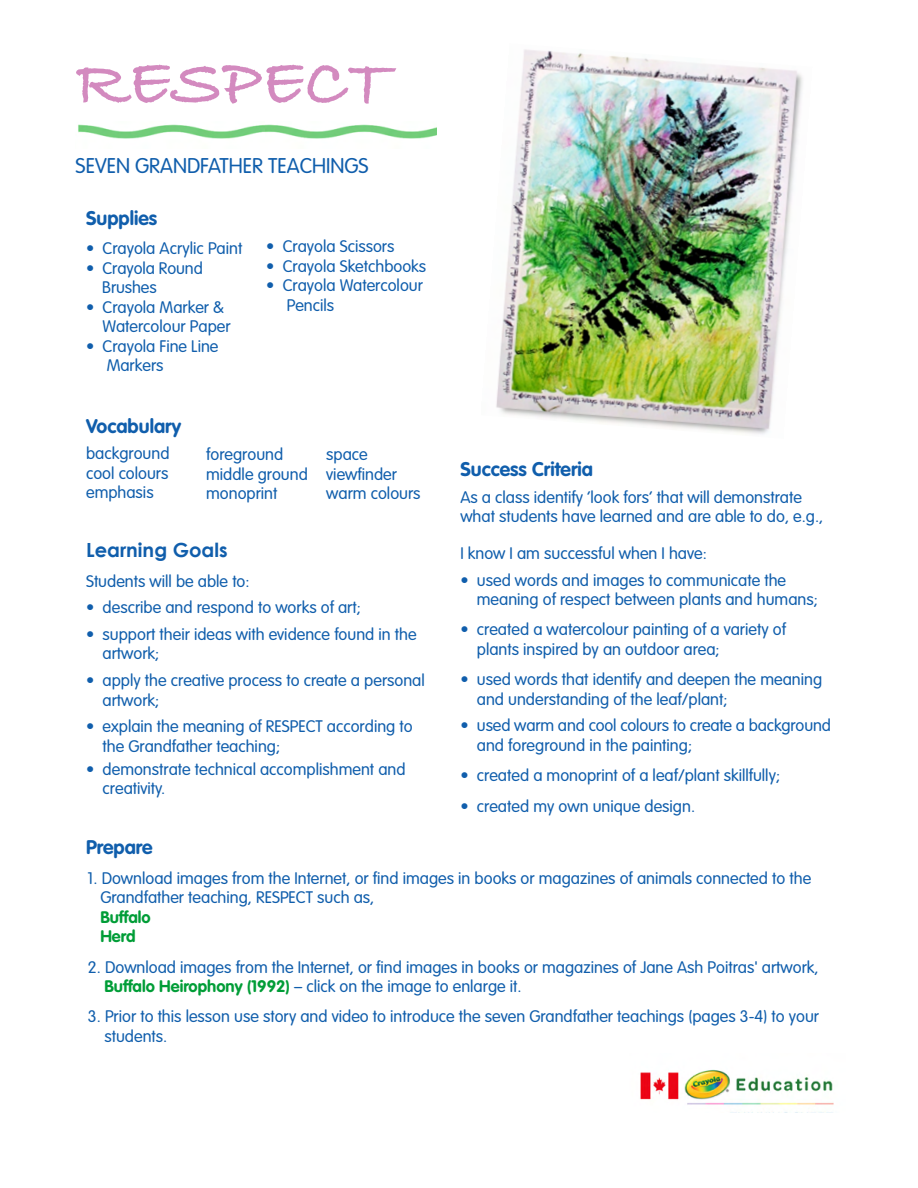
<style>
.page{position:relative;width:918px;height:1188px;background:#fff}
.page>*{position:absolute;margin:0;border:0;box-sizing:border-box;transform-origin:0 0}
.t1{font:700 69px "Bradley Hand ITCTT";color:#d38abf}
.t2{font:300 21px "VAG Rounded";color:#105eac}
.t3{font:700 19.5px "VAG Rounded";color:#105eac}
.t4{font:700 19.5px "Century Gothic";color:#105eac}
.t5{font:300 16.5px/19.5px "VAG Rounded";color:#105eac}
.t6{font:700 16.5px "VAG Rounded";color:#009d37}
.s1{font-weight:700;color:#009d37}
</style>
<div class="page">
<img style="left:78px;top:124px;width:358px;height:15px">
<img style="left:496px;top:49px;width:307px;height:385px">
<img style="left:640px;top:1069px;width:194px;height:36px">
<p class="t1" style="left:76px;top:43px;width:316px">RESPECT</p>
<p class="t2" style="left:76px;top:157px;width:294px">SEVEN GRANDFATHER TEACHINGS</p>
<p class="t3" style="left:86px;top:210px;width:73px">Supplies</p>
<p class="t5" style="left:86px;top:240px;width:158px">• Crayola Acrylic Paint</p>
<p class="t5" style="left:86px;top:260px;width:118px">• Crayola Round</p>
<p class="t5" style="left:102px;top:279px;width:56px">Brushes</p>
<p class="t5" style="left:86px;top:299px;width:140px">• Crayola Marker &amp;</p>
<p class="t5" style="left:103px;top:318px;width:130px">Watercolour Paper</p>
<p class="t5" style="left:86px;top:338px;width:134px">• Crayola Fine Line</p>
<p class="t5" style="left:107px;top:357px;width:58px">Markers</p>
<p class="t5" style="left:266px;top:238px;width:130px">• Crayola Scissors</p>
<p class="t5" style="left:266px;top:258px;width:162px">• Crayola Sketchbooks</p>
<p class="t5" style="left:266px;top:277px;width:158px">• Crayola Watercolour</p>
<p class="t5" style="left:287px;top:297px;width:49px">Pencils</p>
<p class="t3" style="left:86px;top:418px;width:96px">Vocabulary</p>
<p class="t5" style="left:86px;top:445px;width:85px">background</p>
<p class="t5" style="left:86px;top:464px;width:84px">cool colours</p>
<p class="t5" style="left:86px;top:484px;width:69px">emphasis</p>
<p class="t5" style="left:206px;top:446px;width:79px">foreground</p>
<p class="t5" style="left:206px;top:466px;width:103px">middle ground</p>
<p class="t5" style="left:206px;top:485px;width:73px">monoprint</p>
<p class="t5" style="left:326px;top:446px;width:43px">space</p>
<p class="t5" style="left:326px;top:466px;width:72px">viewfinder</p>
<p class="t5" style="left:326px;top:485px;width:96px">warm colours</p>
<p class="t4" style="left:86px;top:537px;width:143px">Learning Goals</p>
<p class="t5" style="left:86px;top:572px;width:165px">Students will be able to:</p>
<p class="t5" style="left:86px;top:599px;width:276px">• describe and respond to works of art;</p>
<p class="t5" style="left:86px;top:626px;width:332px">• support their ideas with evidence found in the</p>
<p class="t5" style="left:103px;top:645px;width:58px">artwork;</p>
<p class="t5" style="left:86px;top:672px;width:340px">• apply the creative process to create a personal</p>
<p class="t5" style="left:103px;top:691px;width:58px">artwork;</p>
<p class="t5" style="left:86px;top:718px;width:328px">• explain the meaning of RESPECT according to</p>
<p class="t5" style="left:103px;top:738px;width:179px">the Grandfather teaching;</p>
<p class="t5" style="left:86px;top:761px;width:321px">• demonstrate technical accomplishment and</p>
<p class="t5" style="left:103px;top:780px;width:64px">creativity.</p>
<p class="t3" style="left:460px;top:461px;width:134px">Success Criteria</p>
<p class="t5" style="left:460px;top:489px;width:364px">As a class identify ‘look fors’ that will demonstrate what students have learned and are able to do, e.g.,</p>
<p class="t5" style="left:460px;top:545px;width:248px">I know I am successful when I have:</p>
<p class="t5" style="left:460px;top:571px;width:327px">• used words and images to communicate the</p>
<p class="t5" style="left:477px;top:591px;width:342px">meaning of respect between plants and humans;</p>
<p class="t5" style="left:460px;top:621px;width:327px">• created a watercolour painting of a variety of</p>
<p class="t5" style="left:477px;top:641px;width:244px">plants inspired by an outdoor area;</p>
<p class="t5" style="left:460px;top:671px;width:363px">• used words that identify and deepen the meaning</p>
<p class="t5" style="left:477px;top:690px;width:252px">and understanding of the leaf/plant;</p>
<p class="t5" style="left:460px;top:717px;width:372px">• used warm and cool colours to create a background</p>
<p class="t5" style="left:477px;top:737px;width:217px">and foreground in the painting;</p>
<p class="t5" style="left:460px;top:767px;width:321px">• created a monoprint of a leaf/plant skillfully;</p>
<p class="t5" style="left:460px;top:797px;width:236px">• created my own unique design.</p>
<p class="t3" style="left:86px;top:839px;width:68px">Prepare</p>
<p class="t5" style="left:88px;top:870px;width:725px">1. Download images from the Internet, or find images in books or magazines of animals connected to the</p>
<p class="t5" style="left:100px;top:889px;width:275px">Grandfather teaching, RESPECT such as,</p>
<p class="t6" style="left:100px;top:910px;width:52px">Buffalo</p>
<p class="t6" style="left:100px;top:930px;width:37px">Herd</p>
<p class="t5" style="left:88px;top:958px;width:732px">2. Download images from the Internet, or find images in books or magazines of Jane Ash Poitras' artwork,</p>
<p class="t5" style="left:104px;top:978px;width:419px"><span class="s1">Buffalo Heirophony (1992)</span> – click on the image to enlarge it.</p>
<p class="t5" style="left:88px;top:1008px;width:733px">3. Prior to this lesson use story and video to introduce the seven Grandfather teachings (pages 3-4) to your</p>
<p class="t5" style="left:104px;top:1028px;width:64px">students.</p>
</div>
